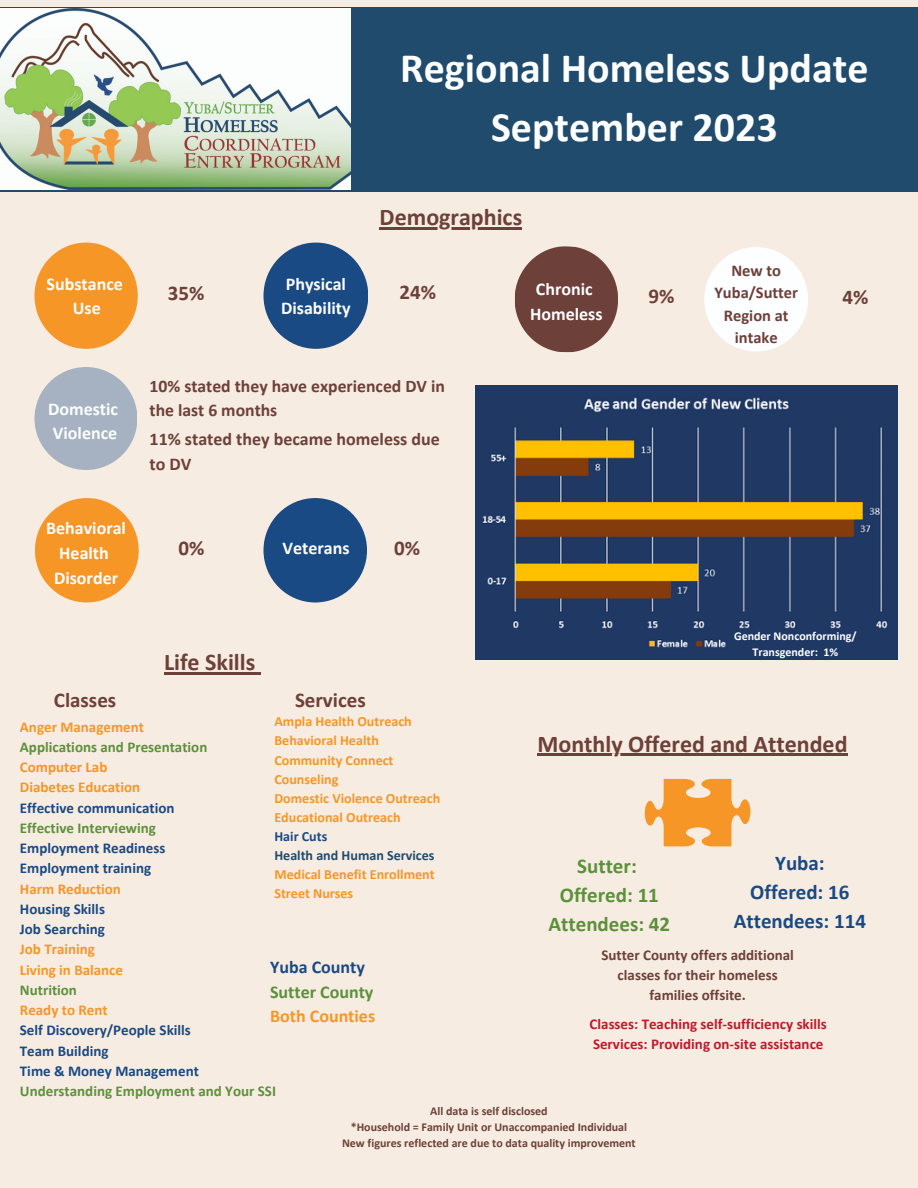
<style>
.page{position:relative;width:918px;height:1188px;background:#f7ece1}
.page>*{position:absolute;margin:0;border:0;box-sizing:border-box;transform-origin:0 0}
.t1{font:700 42px "Calibri";color:#fcfeff}
.t2{font:700 24px "Calibri";color:#6d4039}
.t3{font:700 21px "Calibri";color:#6d4039}
.t4{font:700 21px "Calibri";color:#5c913b}
.t5{font:700 21px/29.2px "Calibri";color:#1a4a84;text-align:center}
.t6{font:700 18px/24.8px "Calibri";color:#fcfeff;text-align:center}
.t7{font:700 18px/24.8px "Calibri";color:#6d4039}
.t8{font:700 18px "Calibri";color:#5c913b}
.t9{font:700 18px "Calibri";color:#f69627}
.t10{font:700 18px "Calibri";color:#1a4a84}
.t11{font:700 17.7px/24.3px "Calibri";color:#6d4039}
.t12{font:700 16.5px/22.5px "Calibri";color:#6d4039;text-align:center}
.t13{font:700 15px "Calibri";color:#1a4a84}
.t14{font:700 15px "Calibri";color:#f69627}
.t15{font:700 15px "Calibri";color:#5c913b}
.t16{font:700 15px "Calibri";color:#bf1a2c}
.t17{font:700 15px/20.2px "Calibri";color:#6d4039;text-align:center}
.t18{font:700 14.1px "Calibri";color:#f69627}
.t19{font:700 14.1px "Calibri";color:#204b6d}
.t20{font:700 14.1px "Calibri";color:#1a4a84}
.t21{font:700 12px "Calibri";color:#6d4039}
.t22{font:700 12px/16px "Calibri";color:#fcfeff;text-align:center}
</style>
<div class="page">
<div style="left:0;top:7px;width:918px;height:184px;background:#204b6d"></div>
<img style="left:0;top:9px;width:351px;height:181px">
<svg style="left:645px;top:779px;width:105px;height:67px"></svg>
<div style="left:34px;top:243px;width:104px;height:106px;background:#f69627;border-radius:50%"></div>
<div style="left:263px;top:243px;width:105px;height:106px;background:#1a4a84;border-radius:50%"></div>
<div style="left:34px;top:367px;width:103px;height:103px;background:#a6b2c1;border-radius:50%"></div>
<div style="left:35px;top:498px;width:104px;height:104px;background:#f69627;border-radius:50%"></div>
<svg style="left:514px;top:246px;width:104px;height:107px"></svg>
<div style="left:704px;top:247px;width:104px;height:105px;background:#fcfeff;border-radius:50%"></div>
<div style="left:263px;top:498px;width:104px;height:104px;background:#1a4a84;border-radius:50%"></div>
<img style="left:476px;top:386px;width:422px;height:273px">
<hr style="left:380px;top:228px;width:142px;height:2px;background:#6d4039">
<hr style="left:164px;top:672px;width:91px;height:2px;background:#6d4039">
<svg style="left:255px;top:672px;width:6px;height:2px"></svg>
<hr style="left:538px;top:754px;width:310px;height:2px;background:#6d4039">
<p class="t1" style="left:400px;top:51px;width:470px">Regional Homeless Update</p>
<p class="t1" style="left:491px;top:109px;width:288px">September 2023</p>
<p class="t6" style="left:47px;top:273px;width:78px">Substance<br>Use</p>
<p class="t6" style="left:286px;top:273px;width:62px">Physical</p>
<p class="t3" style="left:168px;top:284px;width:38px">35%</p>
<p class="t6" style="left:281px;top:297px;width:71px">Disability</p>
<p class="t2" style="left:380px;top:207px;width:144px">Demographics</p>
<p class="t3" style="left:400px;top:283px;width:38px">24%</p>
<p class="t6" style="left:536px;top:278px;width:58px">Chronic</p>
<p class="t3" style="left:649px;top:287px;width:27px">9%</p>
<p class="t6" style="left:530px;top:303px;width:74px">Homeless</p>
<p class="t6" style="left:48px;top:398px;width:72px">Domestic</p>
<p class="t6" style="left:53px;top:422px;width:66px">Violence</p>
<p class="t11" style="left:150px;top:376px;width:297px">10% stated they have experienced DV in the last 6 months</p>
<p class="t7" style="left:150px;top:429px;width:292px">11% stated they became homeless due to DV</p>
<p class="t12" style="left:714px;top:261px;width:85px">New to<br>Yuba/Sutter</p>
<p class="t12" style="left:724px;top:306px;width:66px">Region at intake</p>
<p class="t3" style="left:843px;top:288px;width:27px">4%</p>
<p class="t6" style="left:46px;top:517px;width:81px">Behavioral</p>
<p class="t6" style="left:59px;top:542px;width:51px">Health</p>
<p class="t6" style="left:54px;top:567px;width:66px">Disorder</p>
<p class="t3" style="left:179px;top:539px;width:27px">0%</p>
<p class="t6" style="left:282px;top:538px;width:69px">Veterans</p>
<p class="t3" style="left:394px;top:539px;width:27px">0%</p>
<p class="t2" style="left:164px;top:652px;width:93px">Life Skills</p>
<p class="t3" style="left:54px;top:692px;width:64px">Classes</p>
<p class="t3" style="left:295px;top:692px;width:72px">Services</p>
<p class="t18" style="left:274px;top:716px;width:139px">Ampla Health Outreach</p>
<p class="t18" style="left:274px;top:735px;width:106px">Behavioral Health</p>
<p class="t18" style="left:274px;top:754px;width:121px">Community Connect</p>
<p class="t18" style="left:274px;top:773px;width:65px">Counseling</p>
<p class="t18" style="left:274px;top:792px;width:167px">Domestic Violence Outreach</p>
<p class="t18" style="left:274px;top:811px;width:128px">Educational Outreach</p>
<p class="t20" style="left:274px;top:831px;width:54px">Hair Cuts</p>
<p class="t19" style="left:274px;top:850px;width:162px">Health and Human Services</p>
<p class="t18" style="left:274px;top:869px;width:162px">Medical Benefit Enrollment</p>
<p class="t18" style="left:274px;top:888px;width:80px">Street Nurses</p>
<p class="t14" style="left:20px;top:720px;width:126px">Anger Management</p>
<p class="t15" style="left:20px;top:741px;width:189px">Applications and Presentation</p>
<p class="t14" style="left:20px;top:761px;width:89px">Computer Lab</p>
<p class="t14" style="left:20px;top:781px;width:122px">Diabetes Education</p>
<p class="t13" style="left:20px;top:801px;width:156px">Effective communication</p>
<p class="t15" style="left:20px;top:822px;width:137px">Effective Interviewing</p>
<p class="t13" style="left:20px;top:842px;width:147px">Employment Readiness</p>
<p class="t13" style="left:20px;top:862px;width:133px">Employment training</p>
<p class="t14" style="left:20px;top:882px;width:103px">Harm Reduction</p>
<p class="t13" style="left:20px;top:903px;width:87px">Housing Skills</p>
<p class="t13" style="left:20px;top:923px;width:86px">Job Searching</p>
<p class="t14" style="left:20px;top:943px;width:77px">Job Training</p>
<p class="t14" style="left:20px;top:963px;width:105px">Living in Balance</p>
<p class="t15" style="left:20px;top:984px;width:59px">Nutrition</p>
<p class="t14" style="left:20px;top:1004px;width:89px">Ready to Rent</p>
<p class="t13" style="left:20px;top:1024px;width:172px">Self Discovery/People Skills</p>
<p class="t13" style="left:20px;top:1044px;width:90px">Team Building</p>
<p class="t13" style="left:20px;top:1065px;width:181px">Time &amp; Money Management</p>
<p class="t15" style="left:20px;top:1085px;width:258px">Understanding Employment and Your SSI</p>
<p class="t10" style="left:270px;top:959px;width:96px">Yuba County</p>
<p class="t8" style="left:270px;top:984px;width:105px">Sutter County</p>
<p class="t9" style="left:270px;top:1009px;width:107px">Both Counties</p>
<p class="t22" style="left:734px;top:629px;width:124px">Gender Nonconforming/<br>Transgender: 1%</p>
<p class="t2" style="left:538px;top:734px;width:311px">Monthly Offered and Attended</p>
<p class="t4" style="left:577px;top:857px;width:61px">Sutter:</p>
<p class="t4" style="left:560px;top:886px;width:101px">Offered: 11</p>
<p class="t4" style="left:549px;top:916px;width:123px">Attendees: 42</p>
<p class="t5" style="left:775px;top:850px;width:51px">Yuba:</p>
<p class="t5" style="left:734px;top:879px;width:134px">Offered: 16<br>Attendees: 114</p>
<p class="t17" style="left:601px;top:946px;width:194px">Sutter County offers additional classes for their homeless families offsite.</p>
<p class="t16" style="left:590px;top:1017px;width:239px">Classes: Teaching self-sufficiency skills</p>
<p class="t16" style="left:593px;top:1038px;width:232px">Services: Providing on-site assistance</p>
<p class="t21" style="left:430px;top:1106px;width:119px">All data is self disclosed</p>
<p class="t21" style="left:351px;top:1122px;width:278px">*Household = Family Unit or Unaccompanied Individual</p>
<p class="t21" style="left:342px;top:1138px;width:295px">New figures reflected are due to data quality improvement</p>
</div>
